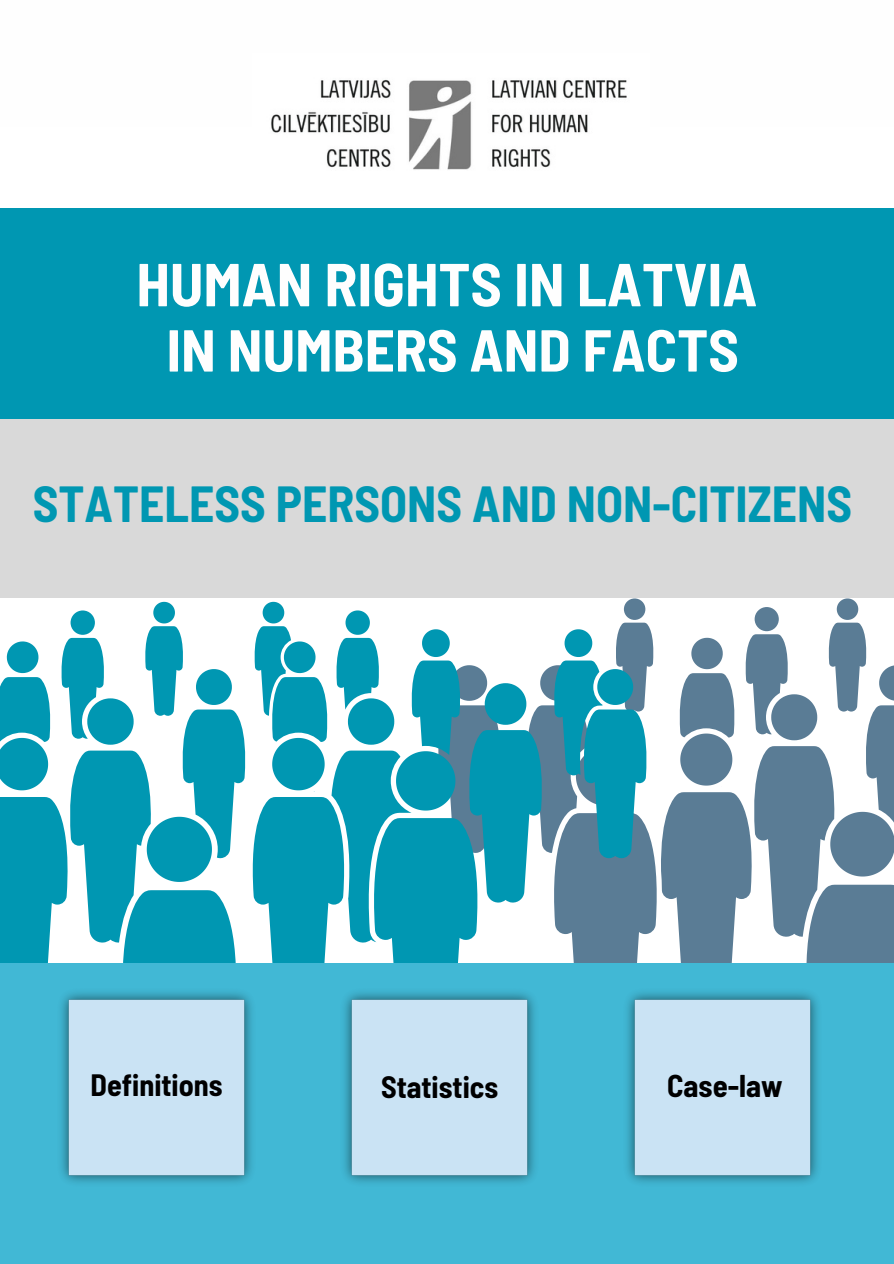
<style>
.page{position:relative;width:894px;height:1264px;background:#fff}
.page>*{position:absolute;margin:0;border:0;box-sizing:border-box;transform-origin:0 0}
.t1{font:700 semi-condensed 60.45px "Barlow";color:#fefefe}
.t2{font:700 semi-condensed 58.95px "Barlow";color:#fefefe}
.t3{font:700 semi-condensed 49.5px "Barlow";color:#0097b2}
.t4{font:700 semi-condensed 30.75px "Barlow";color:#000}
.t5{font:700 semi-condensed 30.15px "Barlow";color:#000}
</style>
<div class="page">
<img style="left:271px;top:80px;width:356px;height:90px">
<svg style="left:0;top:598px;width:893px;height:365px"></svg>
<div style="left:0;top:963px;width:893px;height:300px;background:#41b8d5"></div>
<div style="left:0;top:208px;width:893px;height:224px;background:#0097b2"></div>
<div style="left:0;top:419px;width:893px;height:179px;background:#d9d9d9"></div>
<img style="left:61px;top:992px;width:191px;height:191px">
<img style="left:344px;top:992px;width:191px;height:191px">
<img style="left:627px;top:992px;width:191px;height:191px">
<p class="t1" style="left:136px;top:246px;width:622px">HUMAN RIGHTS IN LATVIA</p>
<p class="t2" style="left:166px;top:312px;width:573px">IN NUMBERS AND FACTS</p>
<h1 class="t3" style="left:33px;top:473px;width:820px">STATELESS PERSONS AND NON-CITIZENS</h1>
<h2 class="t5" style="left:91px;top:1066px;width:133px">Definitions</h2>
<p class="t5" style="left:381px;top:1067px;width:119px">Statistics</p>
<p class="t4" style="left:667px;top:1065px;width:117px">Case-law</p>
</div>
